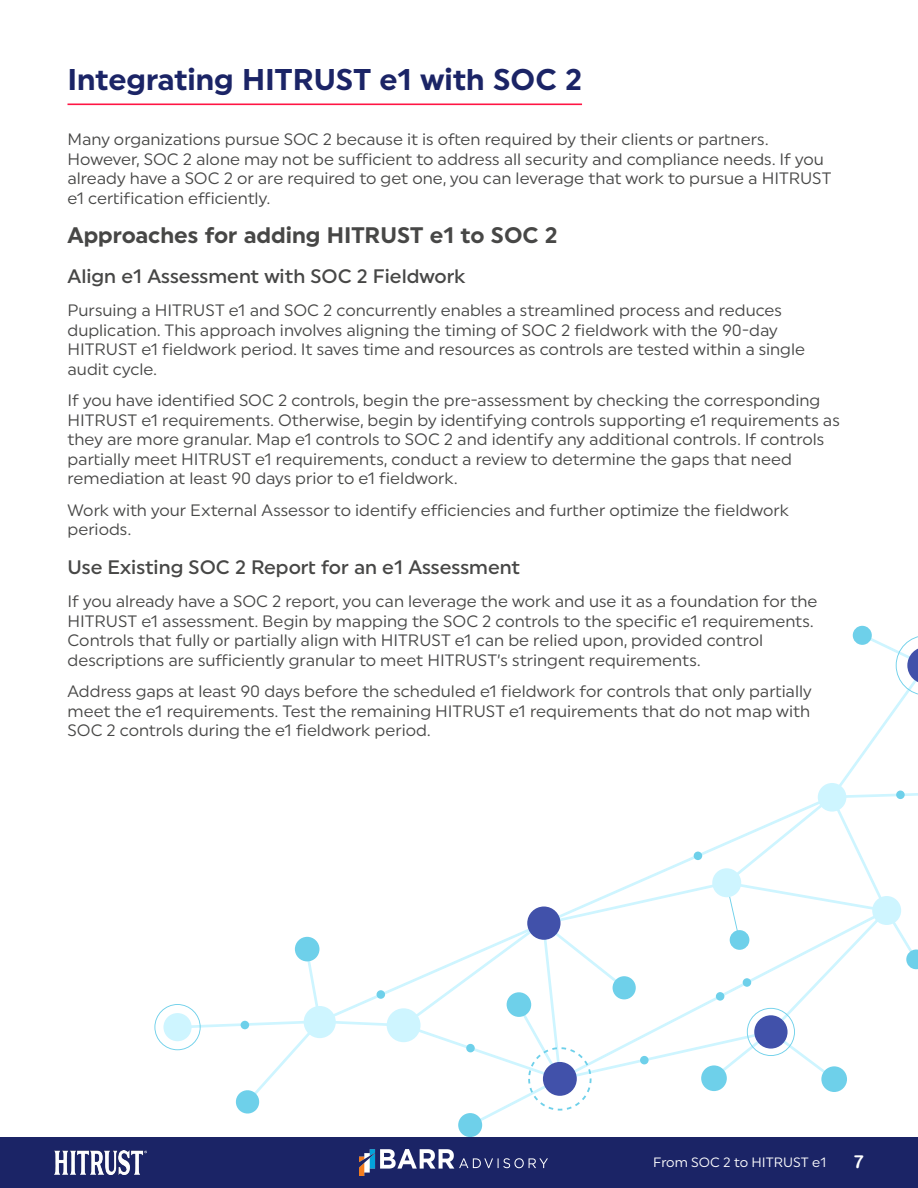
<style>
.page{position:relative;width:918px;height:1188px;background:#fff}
.page>*{position:absolute;margin:0;border:0;box-sizing:border-box;transform-origin:0 0}
.Bigger_Headlines{font:700 30px "Uniform";color:#1b2466}
.t1{font:700 22.5px "Uniform";color:#474746}
.t2{font:500 19.5px "Uniform";color:#474746}
.t3{font:18px "Arial Rounded MT Bold";color:#fff}
.Body_Copy{font:16.5px/19.5px "Uniform";color:#474746}
.t4{font:13.5px "Uniform";color:#fff}
</style>
<div class="page">
<hr style="left:68px;top:104px;width:514px;height:1px;background:#ff1544">
<svg style="left:818px;top:719px;width:100px;height:188px"></svg>
<svg style="left:640px;top:797px;width:194px;height:83px"></svg>
<div style="left:458px;top:1113px;width:24px;height:24px;background:#6ed0ea;border-radius:50%"></div>
<svg style="left:154px;top:880px;width:735px;height:248px"></svg>
<div style="left:527px;top:907px;width:34px;height:33px;background:#4151aa;border-radius:50%"></div>
<div style="left:730px;top:930px;width:19px;height:20px;background:#6ed0ea;border-radius:50%"></div>
<div style="left:743px;top:978px;width:8px;height:9px;background:#6ed0ea;border-radius:50%"></div>
<div style="left:716px;top:992px;width:8px;height:9px;background:#6ed0ea;border-radius:50%"></div>
<div style="left:694px;top:852px;width:8px;height:8px;background:#6ed0ea;border-radius:50%"></div>
<div style="left:896px;top:791px;width:9px;height:8px;background:#6ed0ea;border-radius:50%"></div>
<div style="left:466px;top:1044px;width:9px;height:8px;background:#6ed0ea;border-radius:50%"></div>
<div style="left:640px;top:1056px;width:9px;height:8px;background:#6ed0ea;border-radius:50%"></div>
<div style="left:241px;top:1021px;width:8px;height:8px;background:#6ed0ea;border-radius:50%"></div>
<div style="left:377px;top:990px;width:8px;height:9px;background:#6ed0ea;border-radius:50%"></div>
<svg style="left:906px;top:950px;width:12px;height:19px"></svg>
<div style="left:872px;top:896px;width:29px;height:29px;background:#cef5ff;border-radius:50%"></div>
<div style="left:712px;top:868px;width:29px;height:29px;background:#cef5ff;border-radius:50%"></div>
<div style="left:818px;top:783px;width:28px;height:29px;background:#cef5ff;border-radius:50%"></div>
<svg style="left:871px;top:636px;width:47px;height:83px"></svg>
<div style="left:853px;top:626px;width:19px;height:19px;background:#6ed0ea;border-radius:50%"></div>
<div style="left:0;top:1137px;width:918px;height:51px;background:#1b2466"></div>
<img style="left:54px;top:1151px;width:92px;height:24px">
<img style="left:359px;top:1150px;width:189px;height:25px">
<p class="Bigger_Headlines" style="left:68px;top:62px;width:516px">Integrating HITRUST e1 with SOC 2</p>
<p class="Body_Copy" style="left:68px;top:129px;width:766px">Many organizations pursue SOC 2 because it is often required by their clients or partners.<br>However, SOC 2 alone may not be sufficient to address all security and compliance needs. If you already have a SOC 2 or are required to get one, you can leverage that work to pursue a HITRUST e1 certification efficiently.</p>
<p class="t1" style="left:68px;top:221px;width:492px">Approaches for adding HITRUST e1 to SOC 2</p>
<p class="t2" style="left:68px;top:265px;width:399px">Align e1 Assessment with SOC 2 Fieldwork</p>
<p class="Body_Copy" style="left:68px;top:300px;width:739px">Pursuing a HITRUST e1 and SOC 2 concurrently enables a streamlined process and reduces duplication. This approach involves aligning the timing of SOC 2 fieldwork with the 90-day HITRUST e1 fieldwork period. It saves time and resources as controls are tested within a single audit cycle.</p>
<p class="Body_Copy" style="left:68px;top:390px;width:774px">If you have identified SOC 2 controls, begin the pre-assessment by checking the corresponding HITRUST e1 requirements. Otherwise, begin by identifying controls supporting e1 requirements as they are more granular. Map e1 controls to SOC 2 and identify any additional controls. If controls partially meet HITRUST e1 requirements, conduct a review to determine the gaps that need remediation at least 90 days prior to e1 fieldwork.</p>
<p class="Body_Copy" style="left:68px;top:500px;width:723px">Work with your External Assessor to identify efficiencies and further optimize the fieldwork periods.</p>
<p class="t2" style="left:68px;top:556px;width:454px">Use Existing SOC 2 Report for an e1 Assessment</p>
<p class="Body_Copy" style="left:68px;top:591px;width:752px">If you already have a SOC 2 report, you can leverage the work and use it as a foundation for the HITRUST e1 assessment. Begin by mapping the SOC 2 controls to the specific e1 requirements.<br>Controls that fully or partially align with HITRUST e1 can be relied upon, provided control descriptions are sufficiently granular to meet HITRUST’s stringent requirements.</p>
<p class="Body_Copy" style="left:68px;top:681px;width:746px;text-align:justify">Address gaps at least 90 days before the scheduled e1 fieldwork for controls that only partially meet the e1 requirements. Test the remaining HITRUST e1 requirements that do not map with SOC 2 controls during the e1 fieldwork period.</p>
<p class="t4" style="left:653px;top:1154px;width:175px">From SOC 2 to HITRUST e1</p>
<p class="t3" style="left:853px;top:1151px;width:12px">7</p>
</div>
